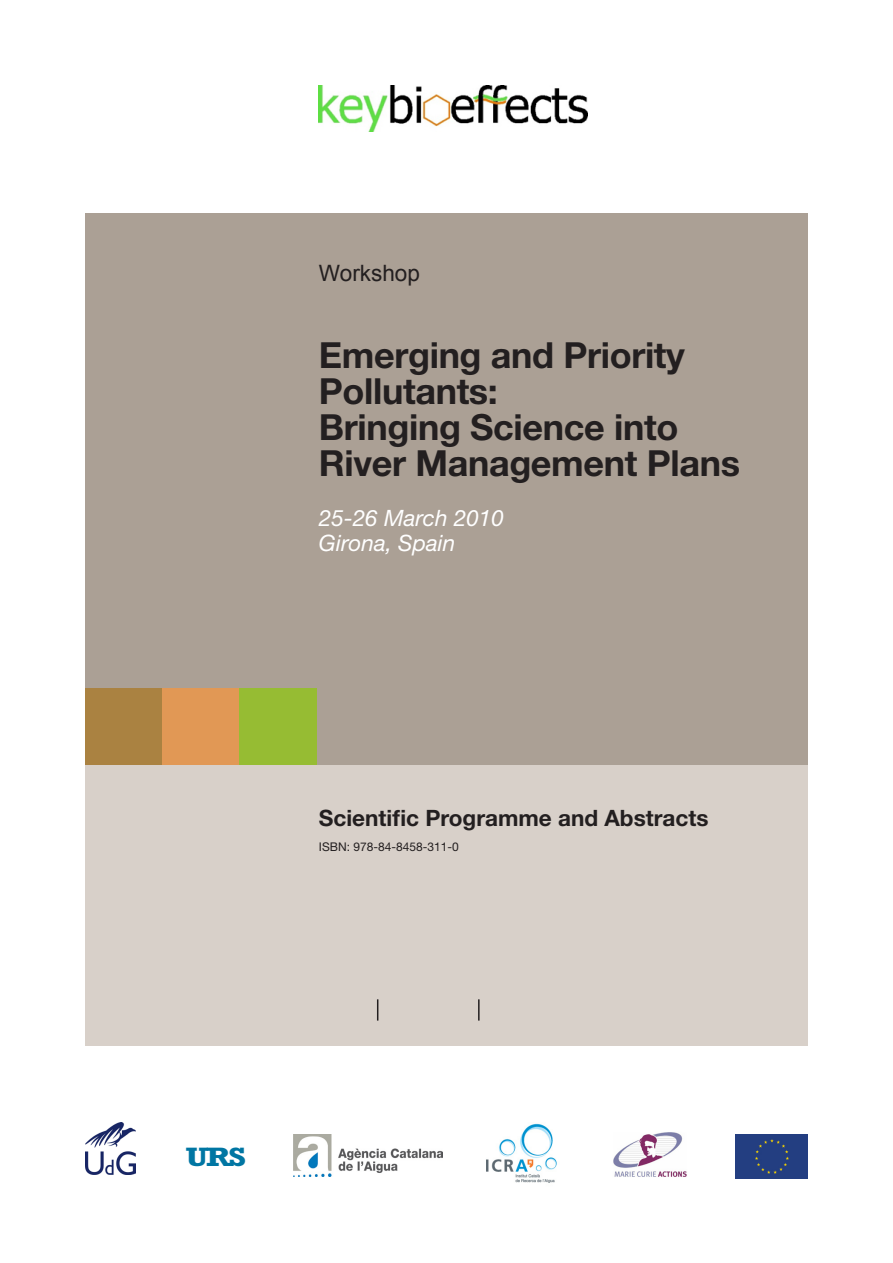
<style>
.page{position:relative;width:893px;height:1263px;background:#fff}
.page>*{position:absolute;margin:0;border:0;box-sizing:border-box;transform-origin:0 0}
.t1{font:700 36px "Helvetica Neue LT Std";letter-spacing:-.01em;color:#231f20}
.t2{font:700 27px "Rockwell Std";color:#0076a3;scale:1.25 1}
.t3{font:700 22.5px "Helvetica Neue LT Std";color:#231f20}
.t4{font:italic 22.5px "Helvetica Neue LT Std";color:#fff}
.t5{font:22.5px "Arial";color:#231f20}
.t6{font:12px "Helvetica Neue LT Std";color:#231f20}
</style>
<div class="page">
<div style="left:85px;top:213px;width:723px;height:552px;background:#aba095"></div>
<div style="left:85px;top:765px;width:723px;height:281px;background:#d8d0c9"></div>
<div style="left:85px;top:688px;width:77px;height:76px;background:#aa8241"></div>
<div style="left:162px;top:688px;width:77px;height:76px;background:#e19855"></div>
<div style="left:239px;top:688px;width:77px;height:76px;background:#96bc33"></div>
<img style="left:613px;top:1132px;width:74px;height:45px">
<div style="left:735px;top:1135px;width:73px;height:43px;background:#233e81"></div>
<img style="left:85px;top:1123px;width:51px;height:51px">
<img style="left:293px;top:1134px;width:150px;height:42px">
<img style="left:486px;top:1123px;width:71px;height:60px">
<img style="left:319px;top:85px;width:268px;height:46px">
<svg style="left:377px;top:999px;width:1px;height:21px"></svg>
<hr style="left:478px;top:999px;width:2px;height:21px;background:#231f20">
<p class="t5" style="left:319px;top:261px;width:103px">Workshop</p>
<p class="t1" style="left:319px;top:332px;width:368px">Emerging and Priority</p>
<p class="t1" style="left:319px;top:368px;width:181px">Pollutants:</p>
<p class="t1" style="left:319px;top:404px;width:361px">Bringing Science into</p>
<p class="t1" style="left:319px;top:440px;width:423px">River Management Plans</p>
<p class="t4" style="left:319px;top:504px;width:187px">25-26 March 2010</p>
<p class="t4" style="left:319px;top:529px;width:138px">Girona, Spain</p>
<p class="t3" style="left:319px;top:804px;width:391px">Scientific Programme and Abstracts</p>
<p class="t6" style="left:319px;top:840px;width:141px">ISBN: 978-84-8458-311-0</p>
<p class="t2" style="left:186px;top:1141px;width:50px">URS</p>
</div>
